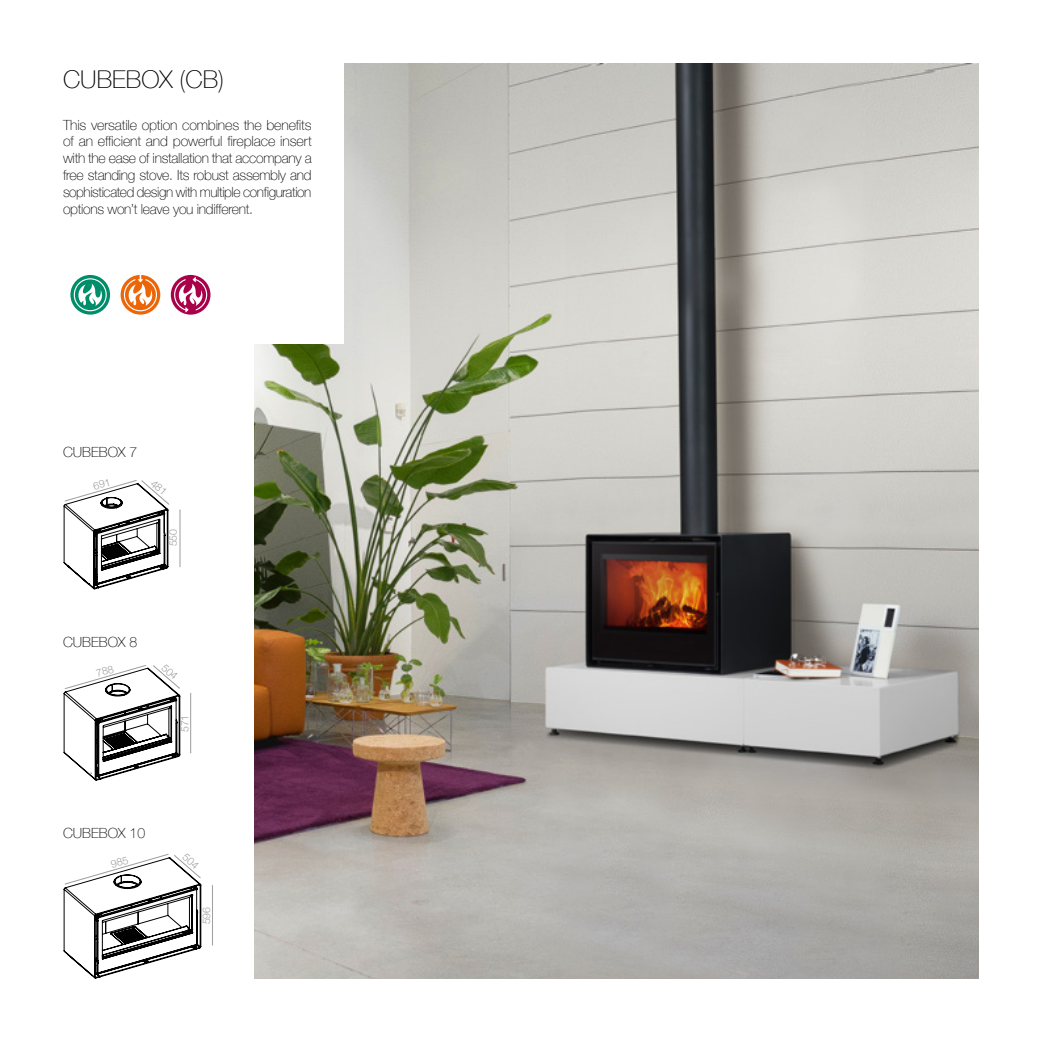
<style>
.page{position:relative;width:1042px;height:1042px;background:#fff}
.page>*{position:absolute;margin:0;border:0;box-sizing:border-box;transform-origin:0 0}
.t1{font:100 24.5px "Helvetica Neue";color:#000}
.t2{font:100 14px/16.8px "Helvetica Neue";letter-spacing:-.02em;color:#000;text-align:justify}
.t3{font:100 14px "Helvetica Neue";color:#000}
.t4{font:300 10.5px "Helvetica Neue";color:#9d9d9c}
</style>
<div class="page">
<img style="left:254px;top:63px;width:725px;height:916px">
<div style="left:0;top:0;width:343px;height:343px;background:#fff"></div>
<svg style="left:121px;top:275px;width:39px;height:40px"></svg>
<svg style="left:171px;top:275px;width:39px;height:40px"></svg>
<svg style="left:70px;top:275px;width:40px;height:40px"></svg>
<hr style="left:180px;top:510px;width:1px;height:56px;background:#9d9d9c">
<hr style="left:190px;top:693px;width:1px;height:60px;background:#9d9d9c">
<hr style="left:212px;top:885px;width:1px;height:60px;background:#9d9d9c">
<svg style="left:63px;top:480px;width:106px;height:109px"></svg>
<svg style="left:63px;top:665px;width:117px;height:115px"></svg>
<svg style="left:63px;top:854px;width:138px;height:124px"></svg>
<h1 class="t1" style="left:63px;top:60px;width:163px">CUBEBOX (CB)</h1>
<p class="t2" style="left:63px;top:116px;width:250px">This versatile option combines the benefits of an efficient and powerful fireplace insert with the ease of installation that accompany a free standing stove. Its robust assembly and sophisticated design with multiple configuration options won’t leave you indifferent.</p>
<p class="t3" style="left:63px;top:441px;width:76px">CUBEBOX 7</p>
<p class="t4" style="left:165px;top:546px;width:19px;rotate:-90deg">550</p>
<p class="t3" style="left:63px;top:632px;width:76px">CUBEBOX 8</p>
<p class="t4" style="left:176px;top:732px;width:19px;rotate:-90deg">571</p>
<p class="t3" style="left:63px;top:823px;width:84px">CUBEBOX 10</p>
<p class="t4" style="left:198px;top:924px;width:19px;rotate:-90deg">596</p>
</div>
